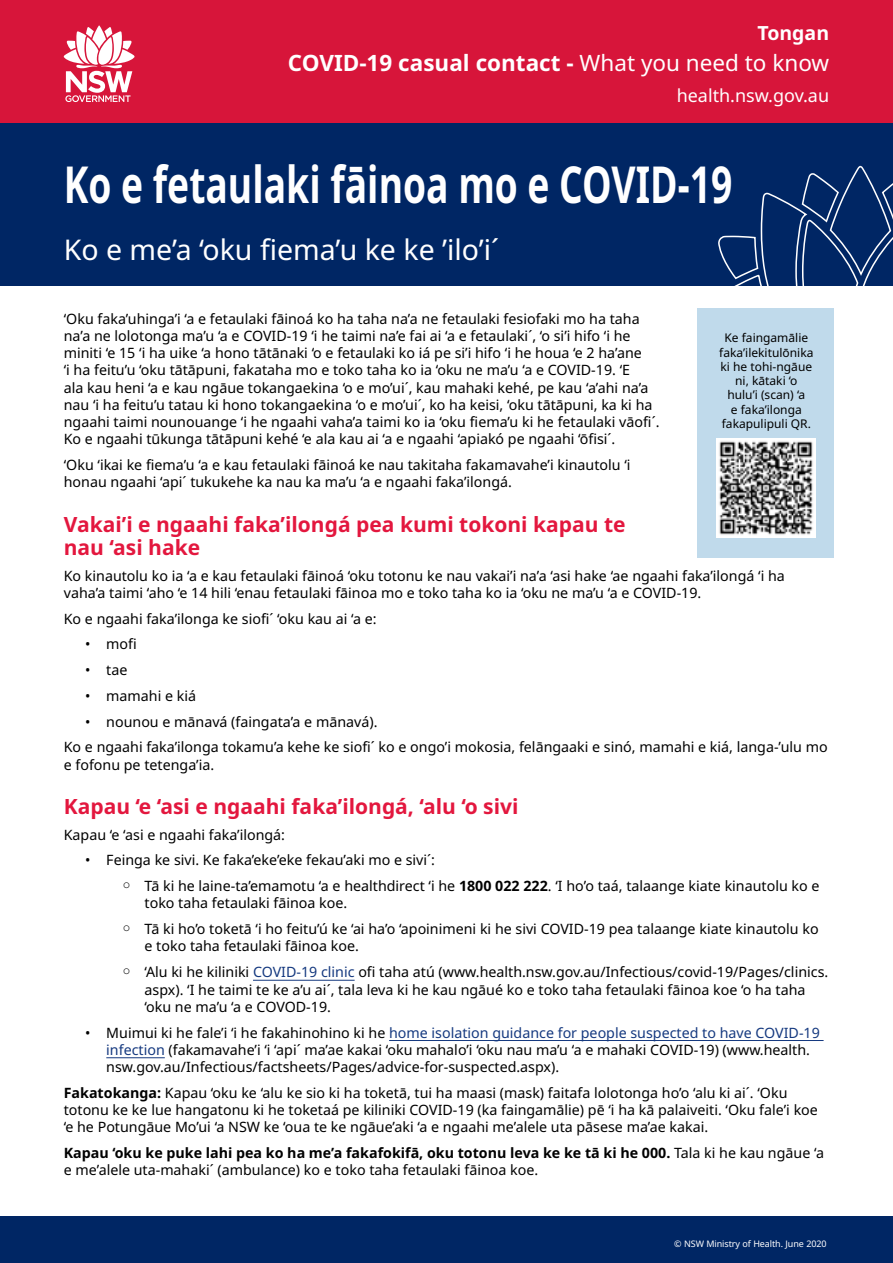
<style>
.page{position:relative;width:893px;height:1263px;background:#fff}
.page>*{position:absolute;margin:0;border:0;box-sizing:border-box;transform-origin:0 0}
.Head{font:700 51px "Noto Sans";color:#fff;scale:.73 1}
.Head1{font:28.5px "Noto Sans";color:#fff}
.t1{font:700 22.5px "Noto Sans";color:#fff}
.Head_Red{font:700 21px/23.1px "Noto Sans";color:#e3173e}
.t2{font:700 19.5px "Noto Sans";color:#fff}
.t3{font:18px "Noto Sans";color:#fff}
._3_0_Body{font:14.25px/17.2px "Noto Sans";color:#000}
._3_0_Body-2{font:12px/14.2px "Noto Sans";color:#000;text-align:center}
.t4{font:9px "Noto Sans";letter-spacing:-.01em;color:#fff}
.s1{font-weight:400}
.s2{font-weight:700}
.s3{color:#15397f}
</style>
<div class="page">
<div style="left:0;top:1216px;width:893px;height:47px;background:#002664"></div>
<div style="left:0;top:0;width:893px;height:131px;background:#d7153a"></div>
<svg style="left:64px;top:26px;width:71px;height:76px"></svg>
<div style="left:0;top:123px;width:893px;height:163px;background:#002664"></div>
<svg style="left:718px;top:165px;width:175px;height:121px"></svg>
<hr style="left:253px;top:980px;width:102px;height:1px;background:#15397f">
<hr style="left:389px;top:1040px;width:435px;height:1px;background:#15397f">
<hr style="left:106px;top:1057px;width:59px;height:1px;background:#15397f">
<div style="left:697px;top:308px;width:136px;height:250px;background:#c0daeb"></div>
<img style="left:717px;top:438px;width:99px;height:99px">
<p class="t2" style="left:757px;top:19px;width:73px">Tongan</p>
<p class="t1" style="left:288px;top:47px;width:543px">COVID-19 casual contact - <span class="s1">What you need to know</span></p>
<p class="t3" style="left:677px;top:82px;width:154px">health.nsw.gov.au</p>
<p class="Head" style="left:64px;top:149px;width:917px">Ko e fetaulaki fāinoa mo e COVID-19</p>
<p class="Head1" style="left:64px;top:230px;width:437px">Ko e me’a ‘oku fiema’u ke ke ’ilo’i´</p>
<p class="_3_0_Body" style="left:64px;top:310px;width:597px">‘Oku faka’uhinga’i ‘a e fetaulaki fāinoá ko ha taha na’a ne fetaulaki fesiofaki mo ha taha na’a ne lolotonga ma’u ‘a e COVID-19 ‘i he taimi na’e fai ai ‘a e fetaulaki´, ‘o si’i hifo ‘i he miniti ‘e 15 ‘i ha uike ‘a hono tātānaki ‘o e fetaulaki ko iá pe si’i hifo ‘i he houa ‘e 2 ha’ane<br>‘i ha feitu’u ‘oku tātāpuni, fakataha mo e toko taha ko ia ‘oku ne ma’u ‘a e COVID-19. ‘E<br>ala kau heni ‘a e kau ngāue tokangaekina ‘o e mo’ui´, kau mahaki kehé, pe kau ‘a’ahi na’a nau ‘i ha feitu’u tatau ki hono tokangaekina ‘o e mo’ui´, ko ha keisi, ‘oku tātāpuni, ka ki ha ngaahi taimi nounouange ‘i he ngaahi vaha’a taimi ko ia ‘oku fiema’u ki he fetaulaki vāofi´.<br>Ko e ngaahi tūkunga tātāpuni kehé ‘e ala kau ai ‘a e ngaahi ‘apiakó pe ngaahi ‘ōfisi´.</p>
<p class="_3_0_Body" style="left:64px;top:457px;width:568px">‘Oku ‘ikai ke fiema’u ‘a e kau fetaulaki fāinoá ke nau takitaha fakamavahe’i kinautolu ‘i honau ngaahi ‘api´ tukukehe ka nau ka ma’u ‘a e ngaahi faka’ilongá.</p>
<p class="Head_Red" style="left:64px;top:513px;width:563px">Vakai’i e ngaahi faka’ilongá pea kumi tokoni kapau te nau ‘asi hake</p>
<p class="_3_0_Body" style="left:64px;top:567px;width:723px">Ko kinautolu ko ia ‘a e kau fetaulaki fāinoá ‘oku totonu ke nau vakai’i na’a ‘asi hake ‘ae ngaahi faka’ilongá ‘i ha vaha’a taimi ‘aho ‘e 14 hili ‘enau fetaulaki fāinoa mo e toko taha ko ia ‘oku ne ma’u ‘a e COVID-19.</p>
<p class="_3_0_Body" style="left:64px;top:610px;width:314px">Ko e ngaahi faka’ilonga ke siofi´ ‘oku kau ai ‘a e:</p>
<p class="_3_0_Body" style="left:85px;top:636px;width:53px">• mofi</p>
<p class="_3_0_Body" style="left:85px;top:662px;width:44px">• tae</p>
<p class="_3_0_Body" style="left:85px;top:687px;width:113px">• mamahi e kiá</p>
<p class="_3_0_Body" style="left:85px;top:713px;width:294px">• nounou e mānavá (faingata’a e mānavá).</p>
<p class="_3_0_Body" style="left:64px;top:739px;width:765px">Ko e ngaahi faka’ilonga tokamu’a kehe ke siofi´ ko e ongo’i mokosia, felāngaaki e sinó, mamahi e kiá, langa-’ulu mo e fofonu pe tetenga’ia.</p>
<p class="Head_Red" style="left:64px;top:795px;width:456px">Kapau ‘e ‘asi e ngaahi faka’ilongá, ‘alu ‘o sivi</p>
<p class="_3_0_Body" style="left:64px;top:826px;width:223px">Kapau ‘e ‘asi e ngaahi faka’ilongá:</p>
<p class="_3_0_Body" style="left:85px;top:852px;width:351px">• Feinga ke sivi. Ke faka’eke’eke fekau’aki mo e sivi´:</p>
<p class="_3_0_Body" style="left:145px;top:878px;width:676px">Tā ki he laine-ta’emamotu ‘a e healthdirect ‘i he <span class="s2">1800 022 222</span>. ‘I ho’o taá, talaange kiate kinautolu ko e toko taha fetaulaki fāinoa koe.</p>
<p class="_3_0_Body" style="left:145px;top:921px;width:676px">Tā ki ho’o toketā ‘i ho feitu’ú ke ‘ai ha’o ‘apoinimeni ki he sivi COVID-19 pea talaange kiate kinautolu ko e toko taha fetaulaki fāinoa koe.</p>
<p class="_3_0_Body" style="left:145px;top:964px;width:685px">‘Alu ki he kiliniki <span class="s3">COVID-19 clinic</span> ofi taha atú (www.health.nsw.gov.au/Infectious/covid-19/Pages/clinics. aspx). ‘I he taimi te ke a’u ai´, tala leva ki he kau ngāué ko e toko taha fetaulaki fāinoa koe ‘o ha taha ‘oku ne ma’u ‘a e COVOD-19.</p>
<p class="_3_0_Body" style="left:106px;top:1024px;width:715px;text-indent:-21px">• Muimui ki he fale’i ‘i he fakahinohino ki he <span class="s3">home isolation guidance for people suspected to have COVID-19 infection</span> (fakamavahe’i ‘i ‘api´ ma’ae kakai ‘oku mahalo’i ‘oku nau ma’u ‘a e mahaki COVID-19) (www.health. nsw.gov.au/Infectious/factsheets/Pages/advice-for-suspected.aspx).</p>
<p class="_3_0_Body" style="left:64px;top:1084px;width:756px"><span class="s2">Fakatokanga:</span> Kapau ‘oku ke ‘alu ke sio ki ha toketā, tui ha maasi (mask) faitafa lolotonga ho’o ‘alu ki ai´. ‘Oku totonu ke ke lue hangatonu ki he toketaá pe kiliniki COVID-19 (ka faingamālie) pē ‘i ha kā palaiveiti. ‘Oku fale’i koe ‘e he Potungāue Mo’ui ‘a NSW ke ‘oua te ke ngāue’aki ‘a e ngaahi me’alele uta pāsese ma’ae kakai.</p>
<p class="_3_0_Body" style="left:64px;top:1144px;width:762px"><span class="s2">Kapau ‘oku ke puke lahi pea ko ha me’a fakafokifā, oku totonu leva ke ke tā ki he 000.</span> Tala ki he kau ngāue ‘a e me’alele uta-mahaki´ (ambulance) ko e toko taha fetaulaki fāinoa koe.</p>
<p class="_3_0_Body-2" style="left:719px;top:331px;width:96px">Ke faingamālie faka’ilekitulōnika ki he tohi-ngāue ni, kātaki ‘o hulu’i (scan) ‘a<br>e faka’ilonga fakapulipuli QR.</p>
<p class="t4" style="left:674px;top:1237px;width:154px">© NSW Ministry of Health. June 2020</p>
</div>
